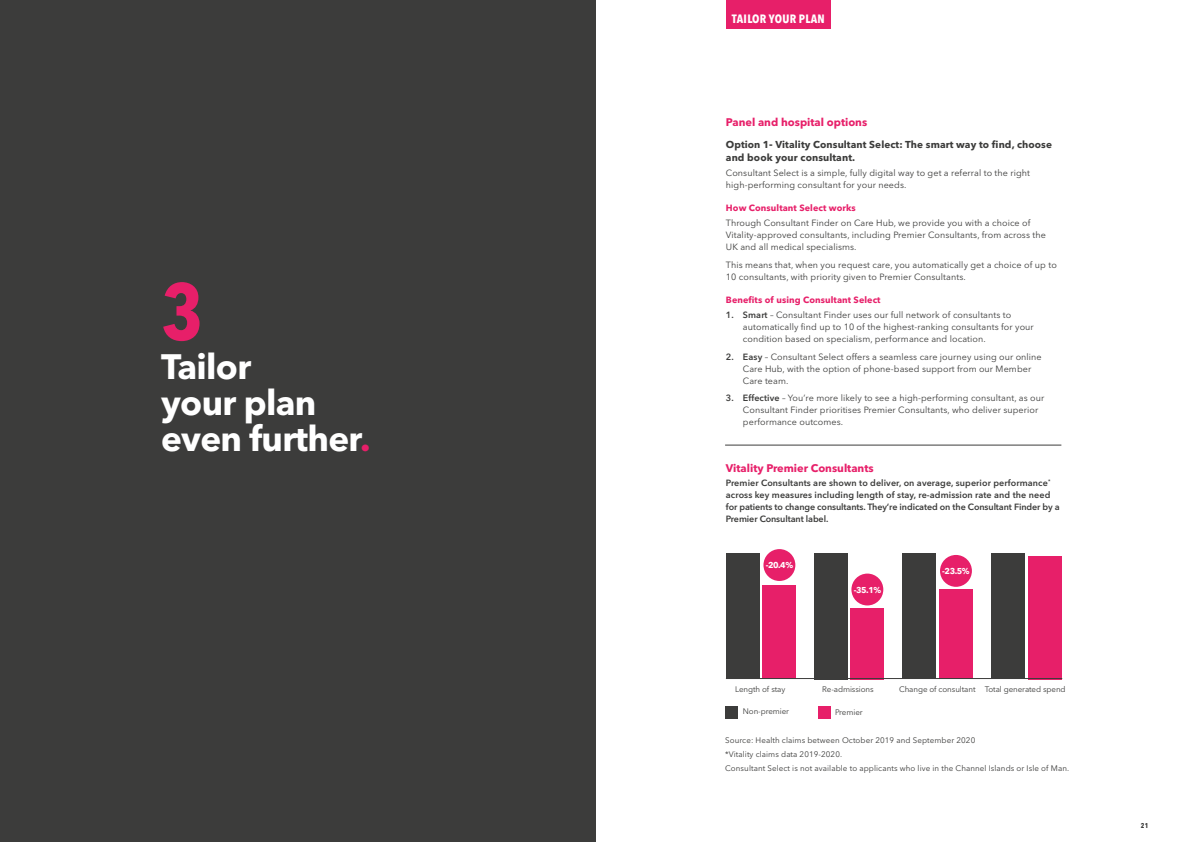
<style>
.page{position:relative;width:1191px;height:842px;background:#fff}
.page>*{position:absolute;margin:0;border:0;box-sizing:border-box;transform-origin:0 0}
.t1{font:700 condensed 80px "Avenir Next LT Pro";color:#e71f69}
.t2{font:700 35px/36px "Avenir Next LT Pro";letter-spacing:-.02em;color:#fff}
.t3{font:700 condensed 12px "Avenir Next LT Pro";letter-spacing:.02em;color:#fff}
.t4{font:700 11px "Avenir Next LT Pro";color:#e71f69}
.t5{font:700 10px/13px "Avenir Next LT Pro";letter-spacing:.01em;color:#3c3c3b}
.t6{font:9px/12px "Avenir Next LT Pro";letter-spacing:.01em;color:#3c3c3b}
.t7{font:600 9px/12px "Avenir Next LT Pro";letter-spacing:.01em;color:#3c3c3b}
.t8{font:700 9px "Avenir Next LT Pro";letter-spacing:.01em;color:#e71f69}
.t9{font:700 8.5px "Avenir Next LT Pro";color:#fff}
.t10{font:8px/13.8px "Avenir Next LT Pro";letter-spacing:.01em;color:#3c3c3b}
.t11{font:8px "Avenir Next LT Pro";letter-spacing:-.01em;color:#3c3c3b}
.t12{font:700 condensed 7px "Avenir Next LT Pro";color:#3c3c3b}
.s1{color:#e71f69}
.s2{font-size:11px}
.s3{font-weight:600}
</style>
<div class="page">
<div style="left:0;top:0;width:595px;height:842px;background:#3c3c3b"></div>
<div style="left:726px;top:0;width:105px;height:29px;background:#e71f69"></div>
<div style="left:726px;top:553px;width:33px;height:125px;background:#3c3c3b"></div>
<div style="left:762px;top:585px;width:33px;height:93px;background:#e71f69"></div>
<div style="left:814px;top:553px;width:33px;height:126px;background:#3c3c3b"></div>
<div style="left:850px;top:608px;width:34px;height:71px;background:#e71f69"></div>
<div style="left:902px;top:553px;width:33px;height:125px;background:#3c3c3b"></div>
<div style="left:939px;top:589px;width:33px;height:89px;background:#e71f69"></div>
<div style="left:991px;top:553px;width:33px;height:125px;background:#3c3c3b"></div>
<div style="left:763px;top:549px;width:32px;height:32px;background:#e71f69;border-radius:50%"></div>
<div style="left:851px;top:574px;width:32px;height:31px;background:#e71f69;border-radius:50%"></div>
<div style="left:940px;top:555px;width:32px;height:32px;background:#e71f69;border-radius:50%"></div>
<hr style="left:725px;top:445px;width:336px;height:1px;background:#3c3c3b">
<div style="left:725px;top:706px;width:12px;height:12px;background:#3c3c3b"></div>
<div style="left:818px;top:706px;width:12px;height:12px;background:#e71f69"></div>
<div style="left:1028px;top:556px;width:33px;height:123px;background:#e71f69"></div>
<hr style="left:726px;top:678px;width:336px;height:1px;background:#3c3c3b">
<h1 class="t1" style="left:161px;top:263px;width:43px">3</h1>
<h2 class="t2" style="left:161px;top:348px;width:211px">Tailor<br>your plan even further<span class="s1">.</span></h2>
<h3 class="t3" style="left:732px;top:11px;width:94px">TAILOR YOUR PLAN</h3>
<p class="t4" style="left:726px;top:116px;width:143px">Panel and hospital options</p>
<p class="t5" style="left:726px;top:138px;width:328px">Option 1<span class="s2">-</span> Vitality Consultant Select: The smart way to find, choose and book your consultant.</p>
<p class="t6" style="left:726px;top:167px;width:306px">Consultant Select is a simple, fully digital way to get a referral to the right high-performing consultant for your needs.</p>
<p class="t8" style="left:726px;top:203px;width:131px">How Consultant Select works</p>
<p class="t6" style="left:726px;top:217px;width:321px">Through Consultant Finder on Care Hub, we provide you with a choice of<br>Vitality-approved consultants, including Premier Consultants, from across the<br>UK and all medical specialisms.</p>
<p class="t6" style="left:726px;top:259px;width:332px">This means that, when you request care, you automatically get a choice of up to<br>10 consultants, with priority given to Premier Consultants.</p>
<p class="t8" style="left:726px;top:294px;width:156px">Benefits of using Consultant Select</p>
<p class="t6" style="left:743px;top:309px;width:292px;text-indent:-17px"><span class="s3">1. Smart</span> – Consultant Finder uses our full network of consultants to automatically find up to 10 of the highest-ranking consultants for your condition based on specialism, performance and location.</p>
<p class="t6" style="left:743px;top:350px;width:300px;text-indent:-17px"><span class="s3">2. Easy</span> – Consultant Select offers a seamless care journey using our online<br>Care Hub, with the option of phone-based support from our Member<br>Care team.</p>
<p class="t6" style="left:743px;top:392px;width:303px;text-indent:-17px"><span class="s3">3. Effective</span> – You’re more likely to see a high-performing consultant, as our<br>Consultant Finder prioritises Premier Consultants, who deliver superior performance outcomes.</p>
<p class="t4" style="left:726px;top:461px;width:149px">Vitality Premier Consultants</p>
<p class="t7" style="left:726px;top:477px;width:335px">Premier Consultants are shown to deliver, on average, superior performance<sup>* </sup>across key measures including length of stay, re-admission rate and the need for patients to change consultants. They’re indicated on the Consultant Finder by a Premier Consultant label.</p>
<p class="t9" style="left:765px;top:560px;width:29px">-20.4%</p>
<p class="t9" style="left:853px;top:585px;width:29px">-35.1%</p>
<p class="t9" style="left:942px;top:565px;width:29px">-23.5%</p>
<p class="t11" style="left:735px;top:684px;width:52px">Length of stay</p>
<p class="t11" style="left:822px;top:684px;width:53px">Re-admissions</p>
<p class="t11" style="left:899px;top:684px;width:168px">Change of consultant Total generated spend</p>
<p class="t11" style="left:743px;top:707px;width:48px">Non-premier</p>
<p class="t11" style="left:835px;top:707px;width:29px">Premier</p>
<p class="t10" style="left:725px;top:734px;width:345px">Source: Health claims between October 2019 and September 2020<br>*Vitality claims data 2019-2020.<br>Consultant Select is not available to applicants who live in the Channel Islands or Isle of Man.</p>
<p class="t12" style="left:1140px;top:821px;width:9px">21</p>
</div>
